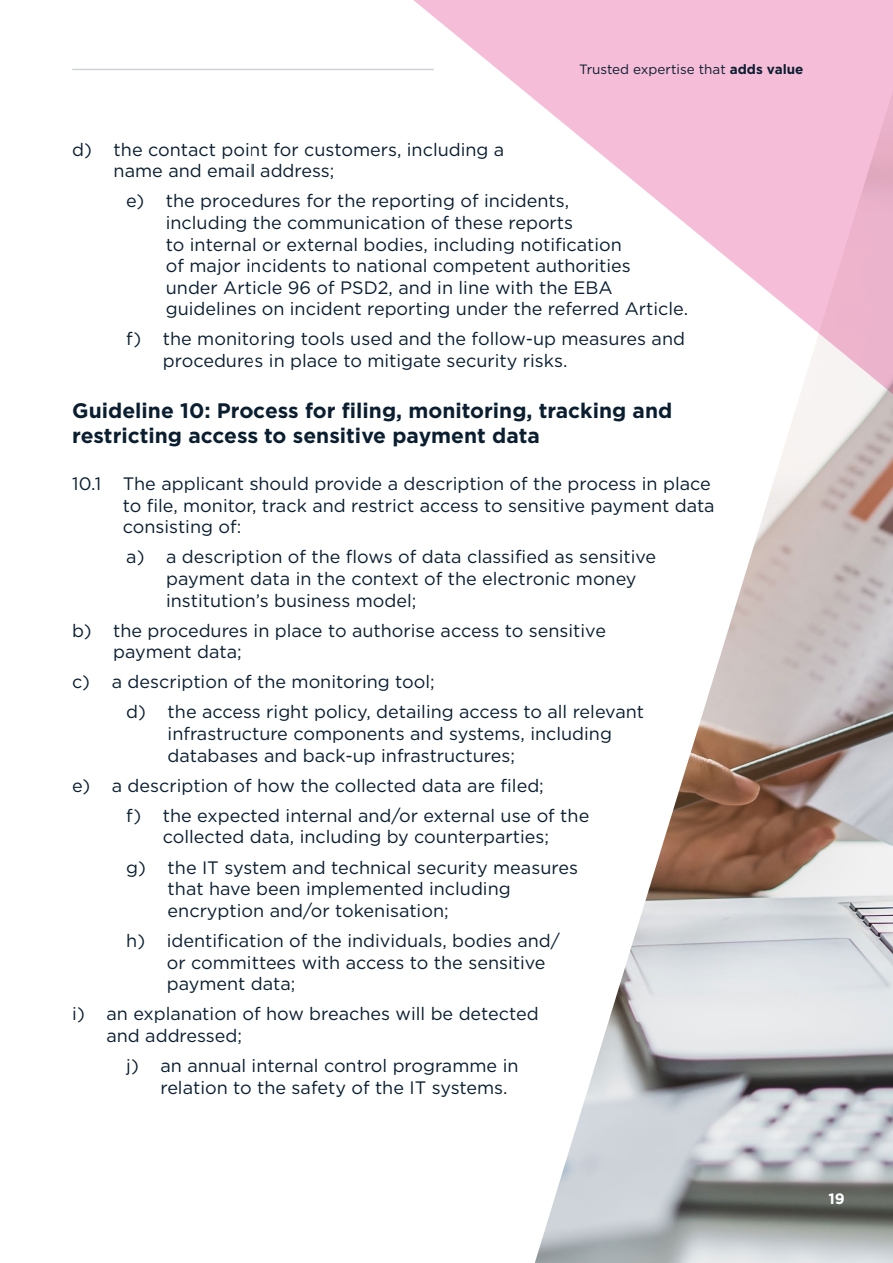
<style>
.page{position:relative;width:893px;height:1263px;background:#fff}
.page>*{position:absolute;margin:0;border:0;box-sizing:border-box;transform-origin:0 0}
.t1{font:700 21px/25.2px "Gotham";color:#0a1e30}
.t2{font:18px/21.6px "Gotham";color:#0a1e30}
.t3{font:700 15px "Gotham";color:#fff}
.t4{font:13.5px "Gotham";color:#0a1e30}
.s1{font-weight:700}
</style>
<div class="page">
<hr style="left:72px;top:69px;width:362px;height:1px;background:#0a1e30">
<img style="left:535px;top:561px;width:358px;height:702px">
<svg style="left:252px;top:0;width:641px;height:561px"></svg>
<p class="t4" style="left:579px;top:61px;width:226px">Trusted expertise that <span class="s1">adds value</span></p>
<p class="t2" style="left:114px;top:138px;width:392px;text-indent:-41px">d) the contact point for customers, including a name and email address;</p>
<p class="t2" style="left:166px;top:190px;width:524px;text-indent:-40px">e) the procedures for the reporting of incidents,<br>including the communication of these reports<br>to internal or external bodies, including notification<br>of major incidents to national competent authorities<br>under Article 96 of PSD2, and in line with the EBA guidelines on incident reporting under the referred Article.</p>
<p class="t2" style="left:163px;top:328px;width:524px;text-indent:-37px">f) the monitoring tools used and the follow-up measures and procedures in place to mitigate security risks.</p>
<p class="t1" style="left:72px;top:397px;width:601px">Guideline 10: Process for filing, monitoring, tracking and restricting access to sensitive payment data</p>
<p class="t2" style="left:123px;top:473px;width:593px;text-indent:-51px">10.1 The applicant should provide a description of the process in place to file, monitor, track and restrict access to sensitive payment data consisting of:</p>
<p class="t2" style="left:166px;top:546px;width:492px;text-indent:-40px">a) a description of the flows of data classified as sensitive payment data in the context of the electronic money institution’s business model;</p>
<p class="t2" style="left:113px;top:619px;width:494px;text-indent:-41px">b) the procedures in place to authorise access to sensitive payment data;</p>
<p class="t2" style="left:126px;top:667px;width:519px;line-height:30.2px;text-indent:-54px">c) a description of the monitoring tool;<br>d) the access right policy, detailing access to all relevant</p>
<p class="t2" style="left:168px;top:723px;width:446px">infrastructure components and systems, including databases and back-up infrastructures;</p>
<p class="t2" style="left:126px;top:770px;width:465px;line-height:30.2px;text-indent:-54px">e) a description of how the collected data are filed;<br>f) the expected internal and/or external use of the</p>
<p class="t2" style="left:126px;top:822px;width:453px;line-height:30.2px;text-align:center">collected data, including by counterparties;<br>g) the IT system and technical security measures</p>
<p class="t2" style="left:168px;top:878px;width:345px">that have been implemented including encryption and/or tokenisation;</p>
<p class="t2" style="left:167px;top:929px;width:395px;text-indent:-40px">h) identification of the individuals, bodies and/ or committees with access to the sensitive payment data;</p>
<p class="t2" style="left:106px;top:1003px;width:434px;text-indent:-34px">i) an explanation of how breaches will be detected and addressed;</p>
<p class="t2" style="left:160px;top:1054px;width:360px;text-indent:-34px">j) an annual internal control programme in relation to the safety of the IT systems.</p>
<p class="t3" style="left:828px;top:1190px;width:18px">19</p>
</div>
